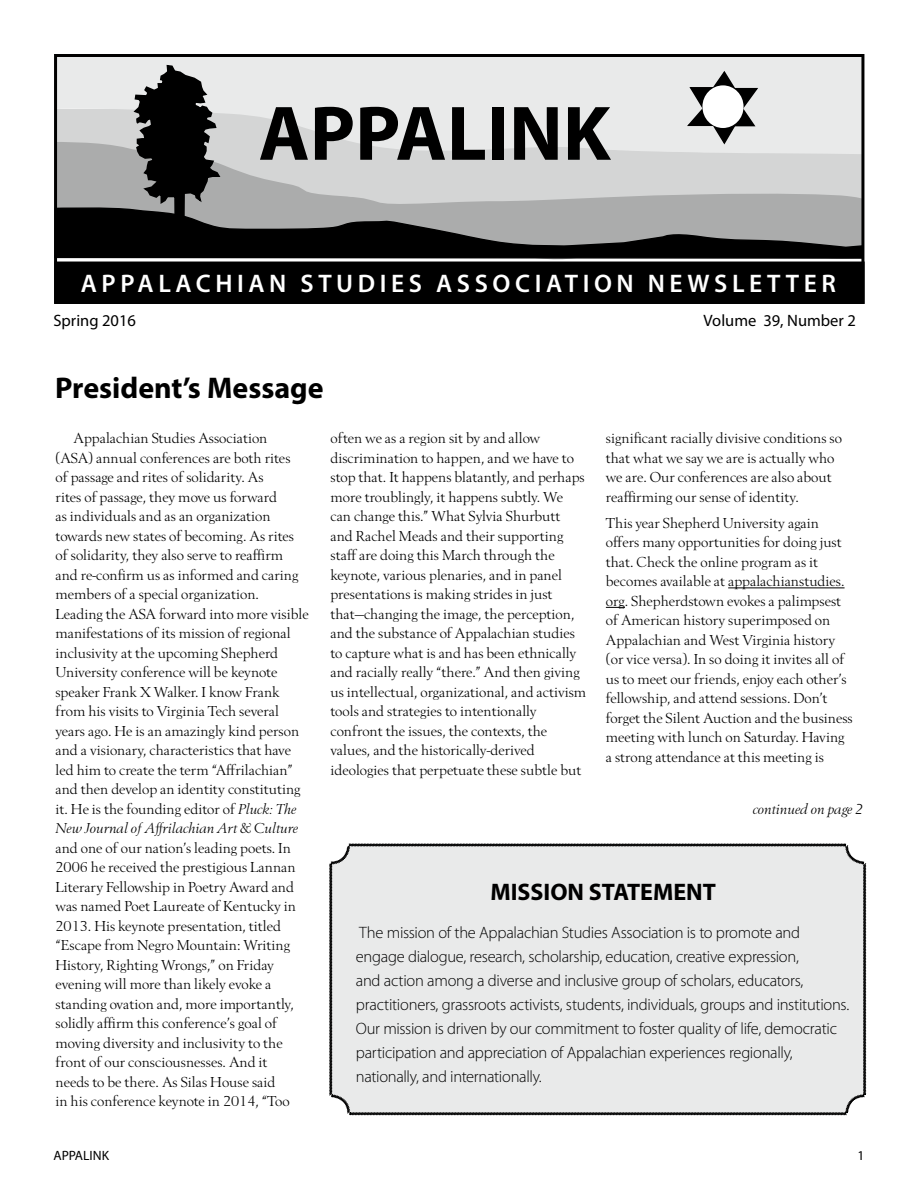
<style>
.page{position:relative;width:918px;height:1188px;background:#fff}
.page>*{position:absolute;margin:0;border:0;box-sizing:border-box;transform-origin:0 0}
.t1{font:700 78px "Myriad Pro";color:#000}
.t2{font:700 30px "Myriad Pro";color:#000}
.t3{font:600 25.5px "Myriad Pro";letter-spacing:.18em;color:#fff}
.t4{font:700 24px "Myriad Pro";color:#000}
.t5{font:300 16.5px/24px "Myriad Pro";letter-spacing:-.02em;color:#000}
.t6{font:16.5px "Myriad Pro";color:#000}
.t7{font:15px/19.5px "Berling";color:#000}
.t8{font:italic 15px "Berling";color:#000}
.t9{font:13.5px "Myriad Pro";color:#000}
.s1{font-style:italic}
</style>
<div class="page">
<div style="left:54px;top:262px;width:811px;height:42px;background:#000"></div>
<svg style="left:58px;top:259px;width:802px;height:3px"></svg>
<div style="left:58px;top:58px;width:802px;height:6px;background:#e9eaea"></div>
<div style="left:54px;top:54px;width:810px;height:250px;border:3px solid #000"></div>
<svg style="left:54px;top:64px;width:810px;height:195px;background:#a7a8a8"></svg>
<div style="left:702px;top:85px;width:42px;height:43px;background:#fff;border-radius:50%"></div>
<hr style="left:728px;top:588px;width:117px;height:1px;background:#000">
<svg style="left:606px;top:607px;width:19px;height:1px"></svg>
<div style="left:329px;top:843px;width:538px;height:273px;background:#e9eaea"></div>
<h1 class="t1" style="left:259px;top:83px;width:354px">APPALINK</h1>
<h3 class="t3" style="left:81px;top:267px;width:757px">APPALACHIAN STUDIES ASSOCIATION NEWSLETTER</h3>
<p class="t6" style="left:53px;top:311px;width:84px">Spring 2016</p>
<p class="t6" style="left:704px;top:311px;width:154px">Volume 39, Number 2</p>
<h2 class="t2" style="left:55px;top:369px;width:270px">President’s Message</h2>
<p class="t7" style="left:56px;top:429px;width:255px;text-indent:18px">Appalachian Studies Association (ASA) annual conferences are both rites<br>of passage and rites of solidarity. As<br>rites of passage, they move us forward<br>as individuals and as an organization towards new states of becoming. As rites of solidarity, they also serve to reaffirm and re-confirm us as informed and caring members of a special organization.<br>Leading the ASA forward into more visible manifestations of its mission of regional inclusivity at the upcoming Shepherd University conference will be keynote speaker Frank X Walker. I know Frank from his visits to Virginia Tech several years ago. He is an amazingly kind person and a visionary, characteristics that have led him to create the term “Affrilachian” and then develop an identity constituting it. He is the founding editor of <span class="s1">Pluck: The New Journal of Affrilachian Art &amp; Culture</span></p>
<p class="t7" style="left:56px;top:838px;width:242px">and one of our nation’s leading poets. In 2006 he received the prestigious Lannan Literary Fellowship in Poetry Award and was named Poet Laureate of Kentucky in 2013. His keynote presentation, titled “Escape from Negro Mountain: Writing History, Righting Wrongs,” on Friday evening will more than likely evoke a standing ovation and, more importantly, solidly affirm this conference’s goal of moving diversity and inclusivity to the front of our consciousnesses. And it needs to be there. As Silas House said<br>in his conference keynote in 2014, “Too</p>
<p class="t7" style="left:330px;top:429px;width:257px">often we as a region sit by and allow discrimination to happen, and we have to stop that. It happens blatantly, and perhaps more troublingly, it happens subtly. We can change this.” What Sylvia Shurbutt and Rachel Meads and their supporting staff are doing this March through the keynote, various plenaries, and in panel presentations is making strides in just that—changing the image, the perception, and the substance of Appalachian studies to capture what is and has been ethnically and racially really “there.” And then giving us intellectual, organizational, and activism tools and strategies to intentionally confront the issues, the contexts, the values, and the historically-derived ideologies that perpetuate these subtle but</p>
<p class="t7" style="left:606px;top:429px;width:238px">significant racially divisive conditions so that what we say we are is actually who we are. Our conferences are also about reaffirming our sense of identity.</p>
<p class="t7" style="left:606px;top:514px;width:248px">This year Shepherd University again offers many opportunities for doing just that. Check the online program as it becomes available at appalachianstudies. org. Shepherdstown evokes a palimpsest of American history superimposed on Appalachian and West Virginia history (or vice versa). In so doing it invites all of us to meet our friends, enjoy each other’s fellowship, and attend sessions. Don’t forget the Silent Auction and the business meeting with lunch on Saturday. Having a strong attendance at this meeting is</p>
<p class="t8" style="left:753px;top:802px;width:112px">continued on page 2</p>
<h3 class="t4" style="left:490px;top:877px;width:227px">MISSION STATEMENT</h3>
<p class="t5" style="left:356px;top:920px;width:495px">The mission of the Appalachian Studies Association is to promote and engage dialogue, research, scholarship, education, creative expression,<br>and action among a diverse and inclusive group of scholars, educators, practitioners, grassroots activists, students, individuals, groups and institutions.<br>Our mission is driven by our commitment to foster quality of life, democratic participation and appreciation of Appalachian experiences regionally, nationally, and internationally.</p>
<p class="t9" style="left:53px;top:1147px;width:57px">APPALINK</p>
<p class="t9" style="left:858px;top:1147px;width:8px">1</p>
</div>
